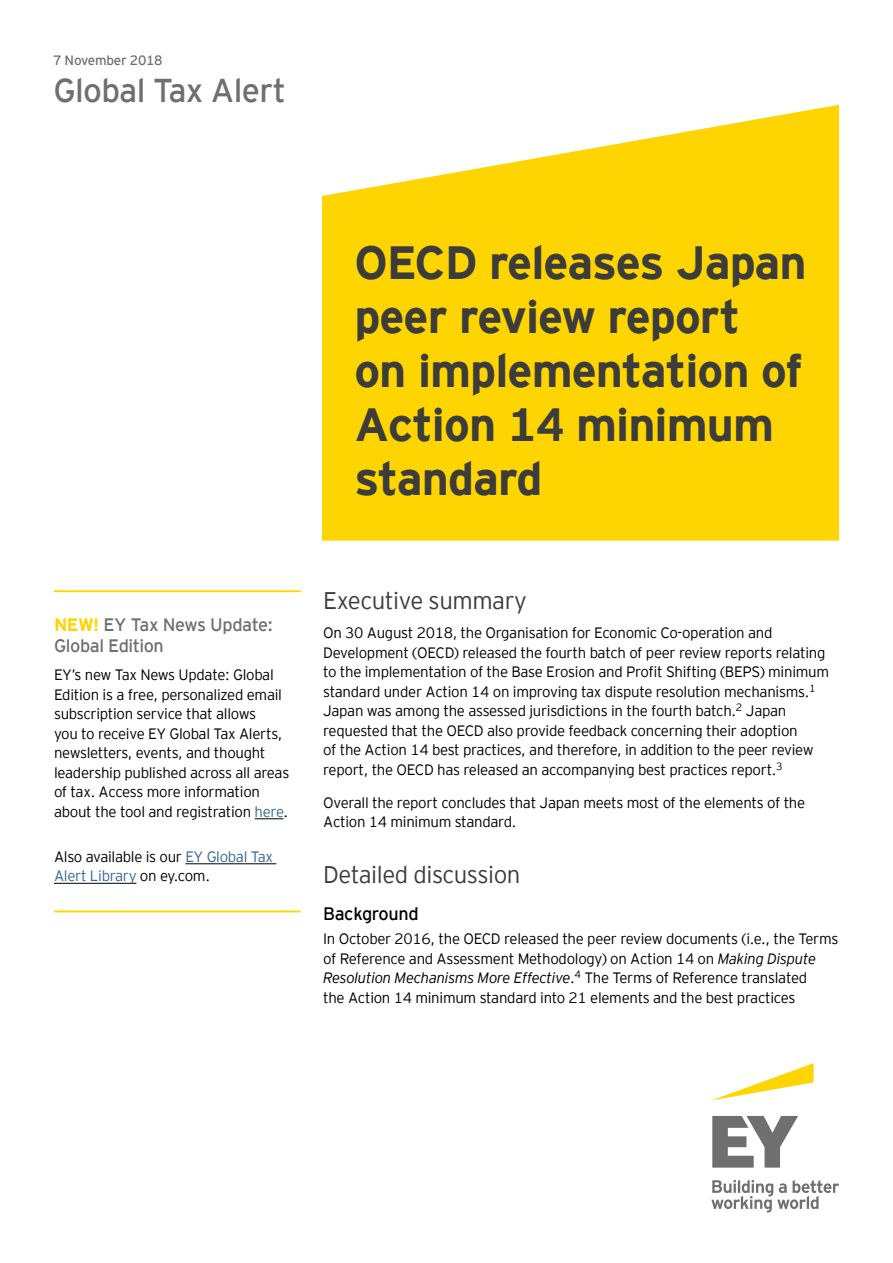
<style>
.page{position:relative;width:893px;height:1263px;background:#fff}
.page>*{position:absolute;margin:0;border:0;box-sizing:border-box;transform-origin:0 0}
.t1{font:700 46.5px/54px "EY Interstate";letter-spacing:-.02em;color:#3c3c3b}
.t2{font:33px "EY Interstate";letter-spacing:-.02em;color:#706f6f}
.t3{font:300 24px "EY Interstate";letter-spacing:-.02em;color:#3c3c3b}
.t4{font:18px/21px "EY Interstate";letter-spacing:-.025em;color:#706f6f}
.t5{font:18px "EY Interstate";letter-spacing:-.02em;color:#000}
.t6{font:300 15px/19.5px "EY Interstate";letter-spacing:-.02em;color:#000}
.t7{font:13.5px "EY Interstate";letter-spacing:-.02em;color:#706f6f}
.s1{font-weight:700;color:#ffd500}
.s2{color:#369}
.s3{font-style:italic}
</style>
<div class="page">
<svg style="left:322px;top:105px;width:517px;height:436px;background:#ffd91a"></svg>
<hr style="left:54px;top:590px;width:247px;height:2px;background:#ffd500">
<svg style="left:255px;top:818px;width:28px;height:1px"></svg>
<hr style="left:185px;top:863px;width:91px;height:1px;background:#000">
<hr style="left:54px;top:883px;width:82px;height:1px;background:#000">
<hr style="left:54px;top:910px;width:247px;height:2px;background:#ffd500">
<svg style="left:713px;top:1063px;width:101px;height:37px"></svg>
<svg style="left:711px;top:1116px;width:128px;height:96px"></svg>
<p class="t7" style="left:53px;top:50px;width:111px">7 November 2018</p>
<h2 class="t2" style="left:53px;top:67px;width:234px">Global Tax Alert</h2>
<h1 class="t1" style="left:354px;top:233px;width:454px">OECD releases Japan peer review report<br>on implementation of<br>Action 14 minimum standard</h1>
<p class="t4" style="left:54px;top:613px;width:220px"><span class="s1">NEW!</span> EY Tax News Update:<br>Global Edition</p>
<p class="t6" style="left:54px;top:664px;width:237px">EY’s new Tax News Update: Global Edition is a free, personalized email subscription service that allows<br>you to receive EY Global Tax Alerts, newsletters, events, and thought leadership published across all areas of tax. Access more information about the tool and registration <span class="s2">here</span>.</p>
<p class="t6" style="left:54px;top:846px;width:221px">Also available is our <span class="s2">EY Global Tax<br>Alert Library</span> on ey.com.</p>
<h3 class="t3" style="left:323px;top:584px;width:205px">Executive summary</h3>
<p class="t6" style="left:323px;top:622px;width:507px">On 30 August 2018, the Organisation for Economic Co-operation and Development (OECD) released the fourth batch of peer review reports relating to the implementation of the Base Erosion and Profit Shifting (BEPS) minimum standard under Action 14 on improving tax dispute resolution mechanisms.<sup>1<br></sup>Japan was among the assessed jurisdictions in the fourth batch.<sup>2</sup> Japan requested that the OECD also provide feedback concerning their adoption<br>of the Action 14 best practices, and therefore, in addition to the peer review report, the OECD has released an accompanying best practices report.<sup>3</sup></p>
<p class="t6" style="left:323px;top:791px;width:484px">Overall the report concludes that Japan meets most of the elements of the<br>Action 14 minimum standard.</p>
<h3 class="t3" style="left:323px;top:857px;width:199px">Detailed discussion</h3>
<p class="t5" style="left:323px;top:901px;width:97px">Background</p>
<p class="t6" style="left:323px;top:928px;width:517px">In October 2016, the OECD released the peer review documents (i.e., the Terms of Reference and Assessment Methodology) on Action 14 on <span class="s3">Making Dispute Resolution Mechanisms More Effective</span>.<sup>4</sup> The Terms of Reference translated<br>the Action 14 minimum standard into 21 elements and the best practices</p>
</div>
